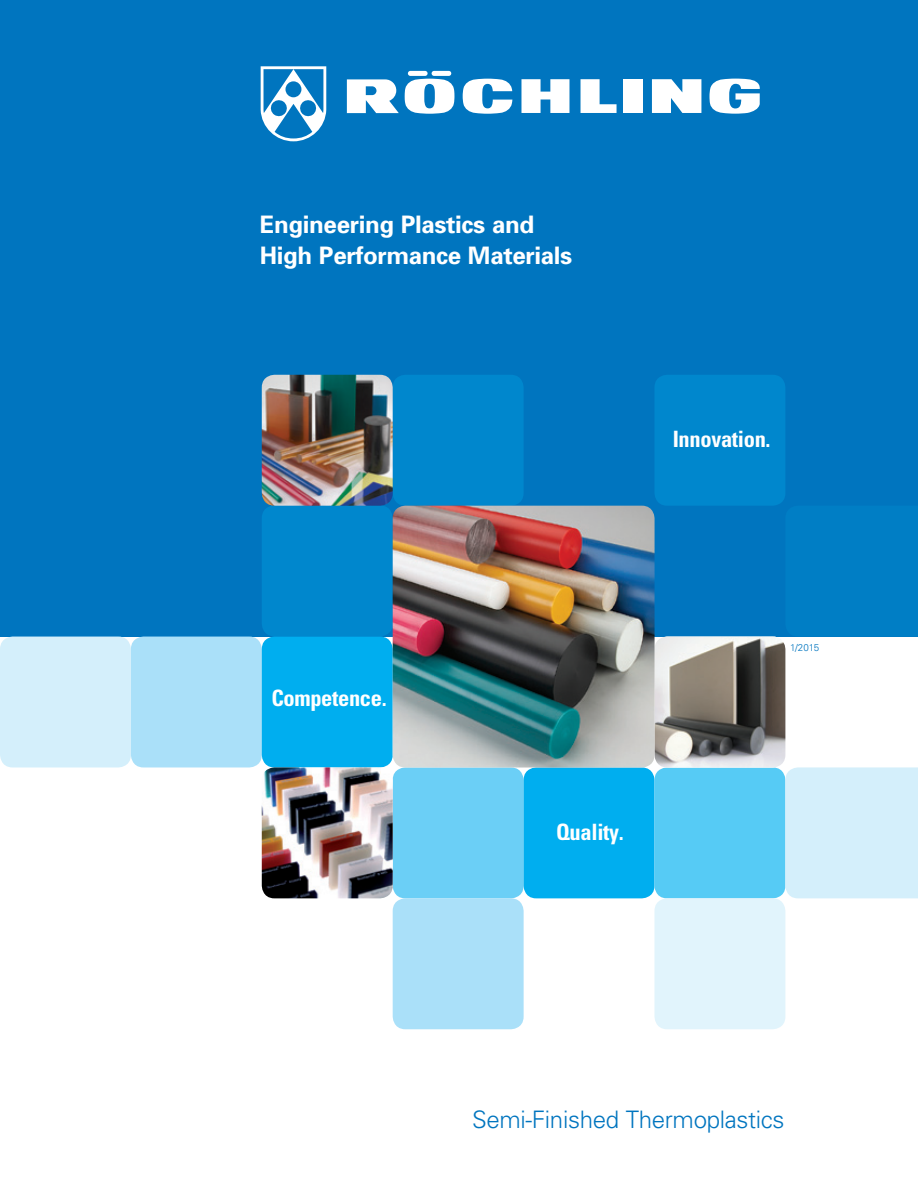
<style>
.page{position:relative;width:918px;height:1188px;background:#fff}
.page>*{position:absolute;margin:0;border:0;box-sizing:border-box;transform-origin:0 0}
.t1{font:700 24.15px "Univers";letter-spacing:-.015em;color:#fff}
.t2{font:300 24.15px "Univers";letter-spacing:-.015em;color:#0075bf}
.t3{font:700 condensed 22.5px "Univers";letter-spacing:-.015em;color:#fff}
.t4{font:300 9.75px "Univers";color:#0075bf}
</style>
<div class="page">
<div style="left:0;top:0;width:918px;height:637px;background:#0075bf"></div>
<div style="left:393px;top:375px;width:131px;height:131px;background:#0087cd;border-radius:13px"></div>
<div style="left:262px;top:505px;width:131px;height:131px;background:#0087cd;border-radius:13px"></div>
<div style="left:654px;top:375px;width:131px;height:131px;background:#0087cd;border-radius:13px"></div>
<div style="left:131px;top:637px;width:131px;height:130px;background:#aae0f9;border-radius:13px"></div>
<div style="left:393px;top:767px;width:131px;height:131px;background:#6bcff6;border-radius:13px"></div>
<div style="left:0;top:637px;width:131px;height:130px;background:#d4effb;border-radius:13px"></div>
<div style="left:262px;top:637px;width:131px;height:130px;background:#00aeef;border-radius:13px"></div>
<div style="left:524px;top:767px;width:131px;height:131px;background:#00aeef;border-radius:13px"></div>
<div style="left:654px;top:767px;width:131px;height:131px;background:#56cbf5;border-radius:13px"></div>
<div style="left:785px;top:767px;width:133px;height:131px;background:#d4effb"></div>
<div style="left:393px;top:898px;width:131px;height:131px;background:#aae0f9;border-radius:13px"></div>
<div style="left:654px;top:898px;width:131px;height:131px;background:#e1f4fc;border-radius:13px"></div>
<img style="left:655px;top:637px;width:130px;height:130px">
<img style="left:262px;top:375px;width:131px;height:131px">
<svg style="left:261px;top:66px;width:65px;height:75px"></svg>
<svg style="left:405px;top:79px;width:49px;height:35px"></svg>
<svg style="left:347px;top:79px;width:52px;height:34px"></svg>
<svg style="left:521px;top:79px;width:48px;height:34px;background:#d3e7f3"></svg>
<svg style="left:463px;top:79px;width:49px;height:35px"></svg>
<svg style="left:710px;top:79px;width:50px;height:35px"></svg>
<svg style="left:581px;top:79px;width:36px;height:34px"></svg>
<div style="left:623px;top:79px;width:19px;height:34px;background:#fff"></div>
<svg style="left:652px;top:79px;width:49px;height:34px;background:#e5f1f8"></svg>
<div style="left:408px;top:71px;width:20px;height:5px;background:#fff;border-radius:3px"></div>
<div style="left:432px;top:71px;width:19px;height:5px;background:#fff;border-radius:3px"></div>
<img style="left:393px;top:506px;width:262px;height:262px">
<img style="left:262px;top:767px;width:131px;height:131px">
<p class="t1" style="left:260px;top:209px;width:276px">Engineering Plastics and</p>
<p class="t1" style="left:260px;top:239px;width:314px">High Performance Materials</p>
<p class="t3" style="left:673px;top:425px;width:99px">Innovation.</p>
<p class="t3" style="left:271px;top:684px;width:117px">Competence.</p>
<p class="t3" style="left:556px;top:818px;width:69px">Quality.</p>
<p class="t4" style="left:790px;top:641px;width:31px">1/2015</p>
<p class="t2" style="left:472px;top:1105px;width:314px">Semi-Finished Thermoplastics</p>
</div>
